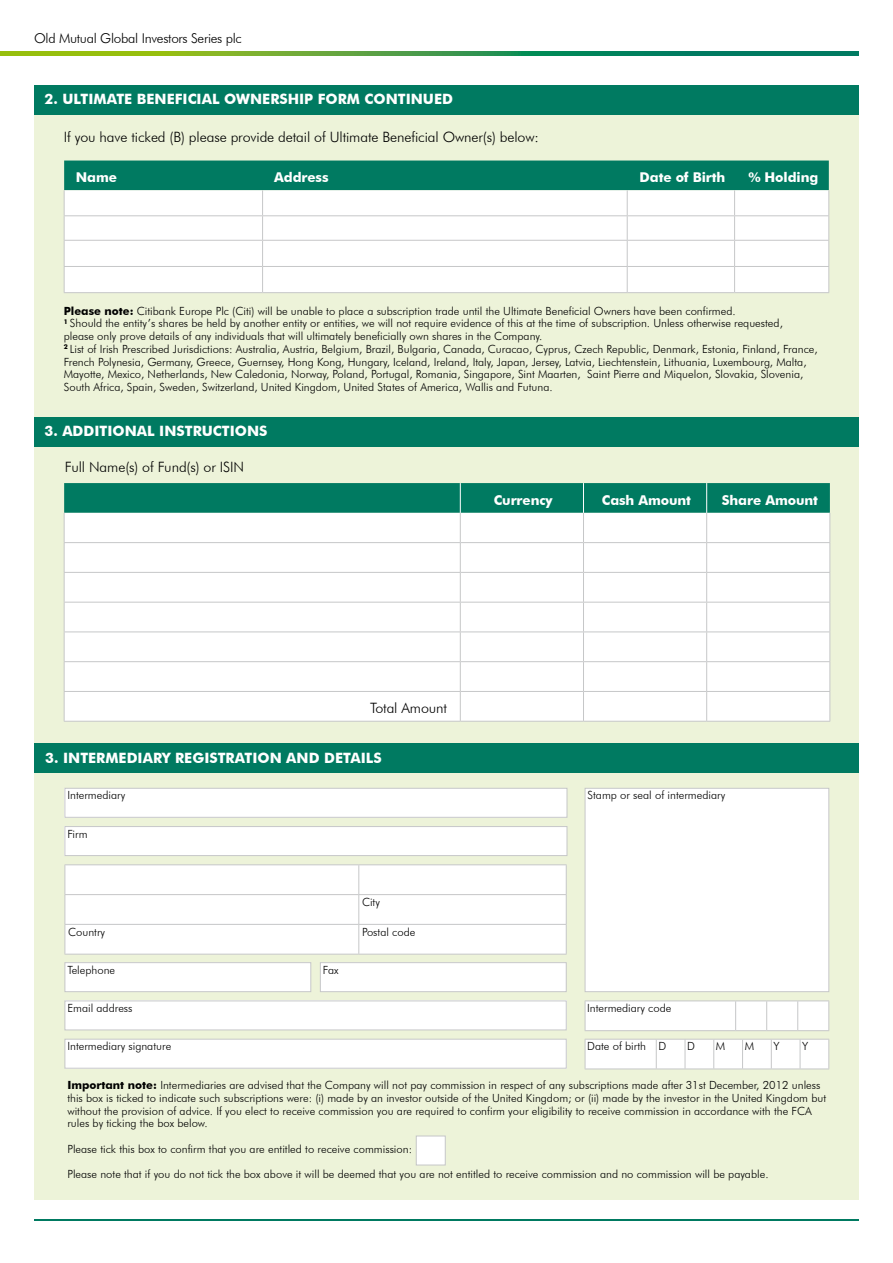
<style>
.page{position:relative;width:893px;height:1263px;background:#fff}
.page>*{position:absolute;margin:0;border:0;box-sizing:border-box;transform-origin:0 0}
.t1{font:300 14.25px "Futura BT";letter-spacing:-.005em;color:#000}
.t2{font:700 14.25px "Futura BT";color:#fff}
.t3{font:700 13.5px "Futura BT";letter-spacing:-.005em;color:#fff}
.t4{font:300 13.5px "Futura BT";letter-spacing:-.02em;color:#000}
.t5{font:300 11.25px/12.8px "Futura BT";color:#000}
.s1{font-weight:700}
</style>
<div class="page">
<div style="left:34px;top:85px;width:824px;height:1114px;background:#edf3d9"></div>
<hr style="left:34px;top:1219px;width:825px;height:1px;background:#007a61">
<svg style="left:0;top:51px;width:859px;height:4px;background:#449a40"></svg>
<div style="left:34px;top:85px;width:824px;height:30px;background:#007a61"></div>
<div style="left:34px;top:417px;width:824px;height:29px;background:#007a61"></div>
<svg style="left:64px;top:483px;width:766px;height:238px;background:#ddece9"></svg>
<hr style="left:64px;top:721px;width:396px;height:1px;background:#c6c7c8">
<hr style="left:460px;top:721px;width:123px;height:1px;background:#c6c7c8">
<hr style="left:583px;top:721px;width:124px;height:1px;background:#c6c7c8">
<hr style="left:707px;top:721px;width:123px;height:1px;background:#c6c7c8">
<hr style="left:460px;top:483px;width:1px;height:30px;background:#fff">
<hr style="left:583px;top:483px;width:1px;height:30px;background:#fff">
<hr style="left:706px;top:483px;width:1px;height:30px;background:#fff">
<svg style="left:64px;top:161px;width:765px;height:131px;background:#c4dfda"></svg>
<hr style="left:64px;top:292px;width:199px;height:1px;background:#c6c7c8">
<hr style="left:263px;top:292px;width:364px;height:1px;background:#c6c7c8">
<hr style="left:627px;top:292px;width:108px;height:1px;background:#c6c7c8">
<hr style="left:735px;top:292px;width:94px;height:1px;background:#c6c7c8">
<div style="left:34px;top:743px;width:825px;height:30px;background:#007a61"></div>
<div style="left:65px;top:788px;width:502px;height:29px;background:#fff"></div>
<div style="left:65px;top:788px;width:502px;height:30px;border:1px solid #c6c7c8"></div>
<div style="left:585px;top:788px;width:244px;height:204px;background:#fff"></div>
<div style="left:585px;top:788px;width:244px;height:204px;border:1px solid #c6c7c8"></div>
<div style="left:65px;top:826px;width:502px;height:29px;background:#fff"></div>
<div style="left:65px;top:826px;width:502px;height:30px;border:1px solid #c6c7c8"></div>
<hr style="left:65px;top:864px;width:294px;height:1px;background:#c6c7c8">
<hr style="left:359px;top:864px;width:208px;height:1px;background:#c6c7c8">
<div style="left:65px;top:865px;width:502px;height:89px;background:#fff"></div>
<hr style="left:65px;top:954px;width:294px;height:1px;background:#c6c7c8">
<hr style="left:359px;top:954px;width:208px;height:1px;background:#c6c7c8">
<svg style="left:585px;top:1039px;width:244px;height:30px;background:#fafbfb"></svg>
<div style="left:65px;top:963px;width:246px;height:29px;background:#fff"></div>
<div style="left:65px;top:962px;width:246px;height:30px;border:1px solid #c6c7c8"></div>
<div style="left:320px;top:963px;width:246px;height:29px;background:#fff"></div>
<div style="left:320px;top:962px;width:247px;height:30px;border:1px solid #c6c7c8"></div>
<hr style="left:585px;top:1000px;width:151px;height:1px;background:#c6c7c8">
<hr style="left:736px;top:1000px;width:31px;height:1px;background:#c6c7c8">
<hr style="left:767px;top:1000px;width:31px;height:1px;background:#c6c7c8">
<hr style="left:798px;top:1000px;width:31px;height:1px;background:#c6c7c8">
<div style="left:585px;top:1001px;width:244px;height:29px;background:#fff"></div>
<hr style="left:585px;top:1030px;width:151px;height:1px;background:#c6c7c8">
<hr style="left:736px;top:1030px;width:31px;height:1px;background:#c6c7c8">
<hr style="left:767px;top:1030px;width:31px;height:1px;background:#c6c7c8">
<hr style="left:798px;top:1030px;width:31px;height:1px;background:#c6c7c8">
<div style="left:65px;top:1001px;width:501px;height:29px;background:#fff"></div>
<div style="left:65px;top:1000px;width:502px;height:30px;border:1px solid #c6c7c8"></div>
<div style="left:65px;top:1039px;width:501px;height:29px;background:#fff"></div>
<div style="left:65px;top:1039px;width:502px;height:29px;border:1px solid #c6c7c8"></div>
<div style="left:416px;top:1135px;width:30px;height:30px;background:#fff;border:1px solid #c6c7c8"></div>
<p class="t4" style="left:34px;top:30px;width:209px">Old Mutual Global Investors Series plc</p>
<p class="t2" style="left:45px;top:91px;width:410px">2. ULTIMATE BENEFICIAL OWNERSHIP FORM CONTINUED</p>
<p class="t1" style="left:64px;top:128px;width:477px">If you have ticked (B) please provide detail of Ultimate Beneficial Owner(s) below:</p>
<p class="t3" style="left:76px;top:169px;width:43px">Name</p>
<p class="t3" style="left:274px;top:169px;width:56px">Address</p>
<p class="t3" style="left:640px;top:169px;width:87px">Date of Birth</p>
<p class="t3" style="left:748px;top:169px;width:71px">% Holding</p>
<p class="t5" style="left:64px;top:304px;width:755px"><span class="s1">Please note:</span> Citibank Europe Plc (Citi) will be unable to place a subscription trade until the Ultimate Beneficial Owners have been confirmed.<br><sup>1</sup> Should the entity’s shares be held by another entity or entities, we will not require evidence of this at the time of subscription. Unless otherwise requested,<br>please only prove details of any individuals that will ultimately beneficially own shares in the Company.<br><sup>2</sup> List of Irish Prescribed Jurisdictions: Australia, Austria, Belgium, Brazil, Bulgaria, Canada, Curacao, Cyprus, Czech Republic, Denmark, Estonia, Finland, France, French Polynesia, Germany, Greece, Guernsey, Hong Kong, Hungary, Iceland, Ireland, Italy, Japan, Jersey, Latvia, Liechtenstein, Lithuania, Luxembourg, Malta, Mayotte, Mexico, Netherlands, New Caledonia, Norway, Poland, Portugal, Romania, Singapore, Sint Maarten, Saint Pierre and Miquelon, Slovakia, Slovenia, South Africa, Spain, Sweden, Switzerland, United Kingdom, United States of America, Wallis and Futuna.</p>
<p class="t2" style="left:45px;top:422px;width:224px">3. ADDITIONAL INSTRUCTIONS</p>
<p class="t1" style="left:65px;top:459px;width:181px">Full Name(s) of Fund(s) or ISIN</p>
<p class="t3" style="left:494px;top:492px;width:60px">Currency</p>
<p class="t3" style="left:602px;top:492px;width:91px">Cash Amount</p>
<p class="t3" style="left:722px;top:492px;width:98px">Share Amount</p>
<p class="t1" style="left:370px;top:699px;width:79px">Total Amount</p>
<p class="t2" style="left:45px;top:749px;width:338px">3. INTERMEDIARY REGISTRATION AND DETAILS</p>
<p class="t5" style="left:67px;top:789px;width:59px">Intermediary</p>
<p class="t5" style="left:588px;top:789px;width:139px">Stamp or seal of intermediary</p>
<p class="t5" style="left:67px;top:827px;width:22px">Firm</p>
<p class="t5" style="left:362px;top:896px;width:19px">City</p>
<p class="t5" style="left:68px;top:926px;width:38px">Country</p>
<p class="t5" style="left:362px;top:926px;width:55px">Postal code</p>
<p class="t5" style="left:67px;top:963px;width:49px">Telephone</p>
<p class="t5" style="left:323px;top:963px;width:17px">Fax</p>
<p class="t5" style="left:67px;top:1001px;width:67px">Email address</p>
<p class="t5" style="left:587px;top:1001px;width:86px">Intermediary code</p>
<p class="t5" style="left:67px;top:1040px;width:105px">Intermediary signature</p>
<p class="t5" style="left:67px;top:1079px;width:760px"><span class="s1">Important note:</span> Intermediaries are advised that the Company will not pay commission in respect of any subscriptions made after 31st December, 2012 unless this box is ticked to indicate such subscriptions were: (i) made by an investor outside of the United Kingdom; or (ii) made by the investor in the United Kingdom but without the provision of advice. If you elect to receive commission you are required to confirm your eligibility to receive commission in accordance with the FCA rules by ticking the box below.</p>
<p class="t5" style="left:67px;top:1142px;width:346px">Please tick this box to confirm that you are entitled to receive commission:</p>
<p class="t5" style="left:67px;top:1168px;width:703px">Please note that if you do not tick the box above it will be deemed that you are not entitled to receive commission and no commission will be payable.</p>
<p class="t5" style="left:587px;top:1039px;width:81px">Date of birth D</p>
<p class="t5" style="left:687px;top:1039px;width:9px">D</p>
<p class="t5" style="left:716px;top:1039px;width:11px">M</p>
<p class="t5" style="left:745px;top:1039px;width:11px">M</p>
<p class="t5" style="left:773px;top:1039px;width:8px">Y</p>
<p class="t5" style="left:802px;top:1039px;width:8px">Y</p>
</div>
